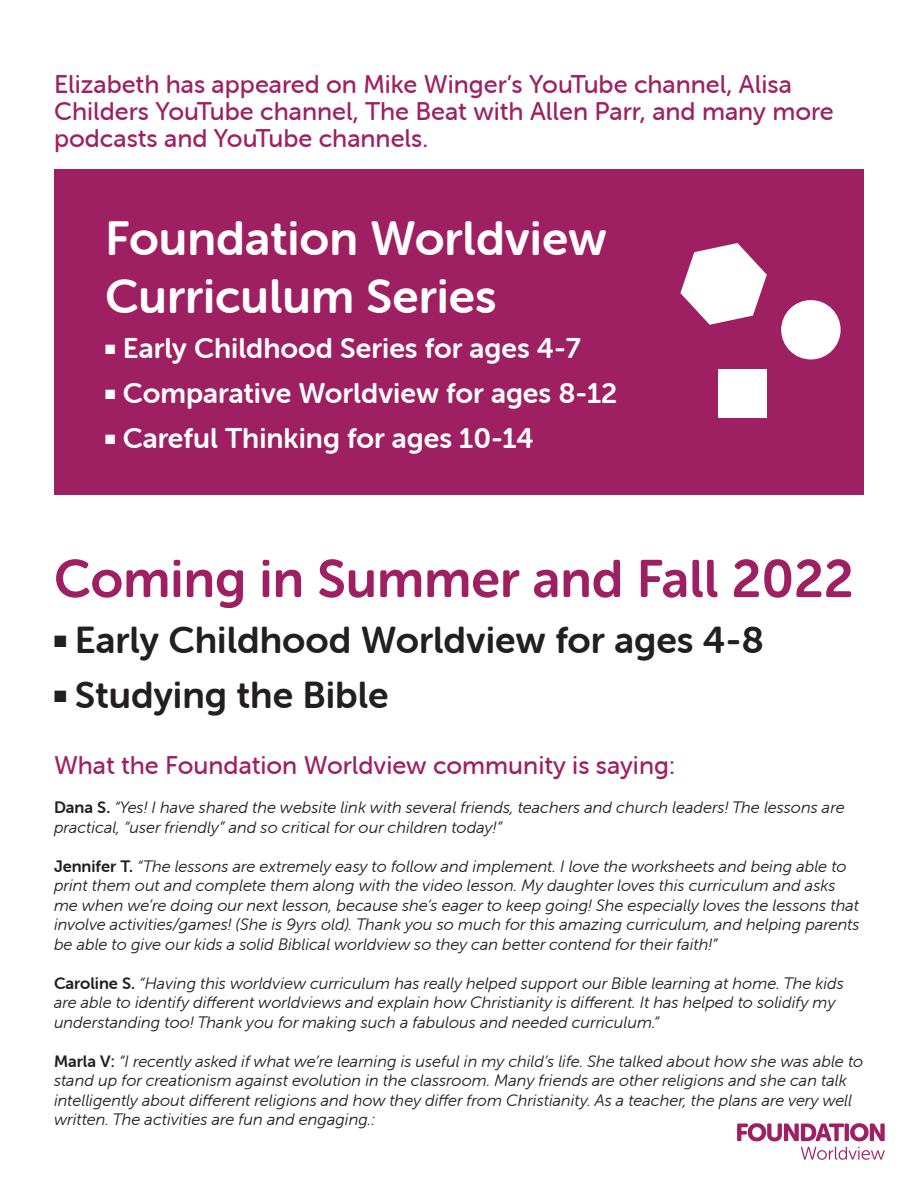
<style>
.page{position:relative;width:918px;height:1188px;background:#fff}
.page>*{position:absolute;margin:0;border:0;box-sizing:border-box;transform-origin:0 0}
.t1{font:52.5px "Museo Sans Rounded 700";color:#9f2062}
.t2{font:48px "Museo Sans Rounded 700";color:#fff}
.t3{font:37.5px "Museo Sans Rounded 700";color:#231f20}
.t4{font:28.5px "Museo Sans Rounded 700";color:#fff}
.t5{font:25.5px/27px "Museo Sans Rounded 500";color:#9f2062}
.t6{font:italic 16.5px/19.5px "Museo Sans Rounded 300";color:#231f20}
.s1{font-family:"Museo Sans Rounded 700";font-style:normal}
</style>
<div class="page">
<svg style="left:737px;top:1123px;width:148px;height:18px"></svg>
<svg style="left:801px;top:1147px;width:84px;height:13px"></svg>
<div style="left:54px;top:170px;width:810px;height:325px;background:#9f2062"></div>
<svg style="left:680px;top:243px;width:87px;height:82px"></svg>
<div style="left:781px;top:300px;width:60px;height:59px;background:#fff;border-radius:50%"></div>
<div style="left:719px;top:369px;width:48px;height:48px;background:#fff"></div>
<p class="t5" style="left:54px;top:71px;width:781px">Elizabeth has appeared on Mike Winger’s YouTube channel, Alisa<br>Childers YouTube channel, The Beat with Allen Parr, and many more podcasts and YouTube channels.</p>
<p class="t2" style="left:105px;top:212px;width:504px">Foundation Worldview</p>
<p class="t2" style="left:105px;top:270px;width:393px">Curriculum Series</p>
<p class="t4" style="left:105px;top:332px;width:477px">■ Early Childhood Series for ages 4-7</p>
<p class="t4" style="left:105px;top:377px;width:514px">■ Comparative Worldview for ages 8-12</p>
<p class="t4" style="left:105px;top:422px;width:430px">■ Careful Thinking for ages 10-14</p>
<p class="t1" style="left:54px;top:550px;width:801px">Coming in Summer and Fall 2022</p>
<p class="t3" style="left:54px;top:619px;width:712px">■ Early Childhood Worldview for ages 4-8</p>
<p class="t3" style="left:54px;top:674px;width:336px">■ Studying the Bible</p>
<p class="t5" style="left:54px;top:752px;width:622px">What the Foundation Worldview community is saying:</p>
<p class="t6" style="left:54px;top:798px;width:792px"><span class="s1">Dana S.</span> “Yes! I have shared the website link with several friends, teachers and church leaders! The lessons are practical, “user friendly” and so critical for our children today!”</p>
<p class="t6" style="left:54px;top:856px;width:807px"><span class="s1">Jennifer T.</span> “The lessons are extremely easy to follow and implement. I love the worksheets and being able to print them out and complete them along with the video lesson. My daughter loves this curriculum and asks me when we’re doing our next lesson, because she’s eager to keep going! She especially loves the lessons that involve activities/games! (She is 9yrs old). Thank you so much for this amazing curriculum, and helping parents be able to give our kids a solid Biblical worldview so they can better contend for their faith!”</p>
<p class="t6" style="left:54px;top:973px;width:791px"><span class="s1">Caroline S.</span> “Having this worldview curriculum has really helped support our Bible learning at home. The kids are able to identify different worldviews and explain how Christianity is different. It has helped to solidify my understanding too! Thank you for making such a fabulous and needed curriculum.”</p>
<p class="t6" style="left:54px;top:1051px;width:811px"><span class="s1">Marla V:</span> “I recently asked if what we’re learning is useful in my child’s life. She talked about how she was able to stand up for creationism against evolution in the classroom. Many friends are other religions and she can talk intelligently about different religions and how they differ from Christianity. As a teacher, the plans are very well written. The activities are fun and engaging.:</p>
</div>
